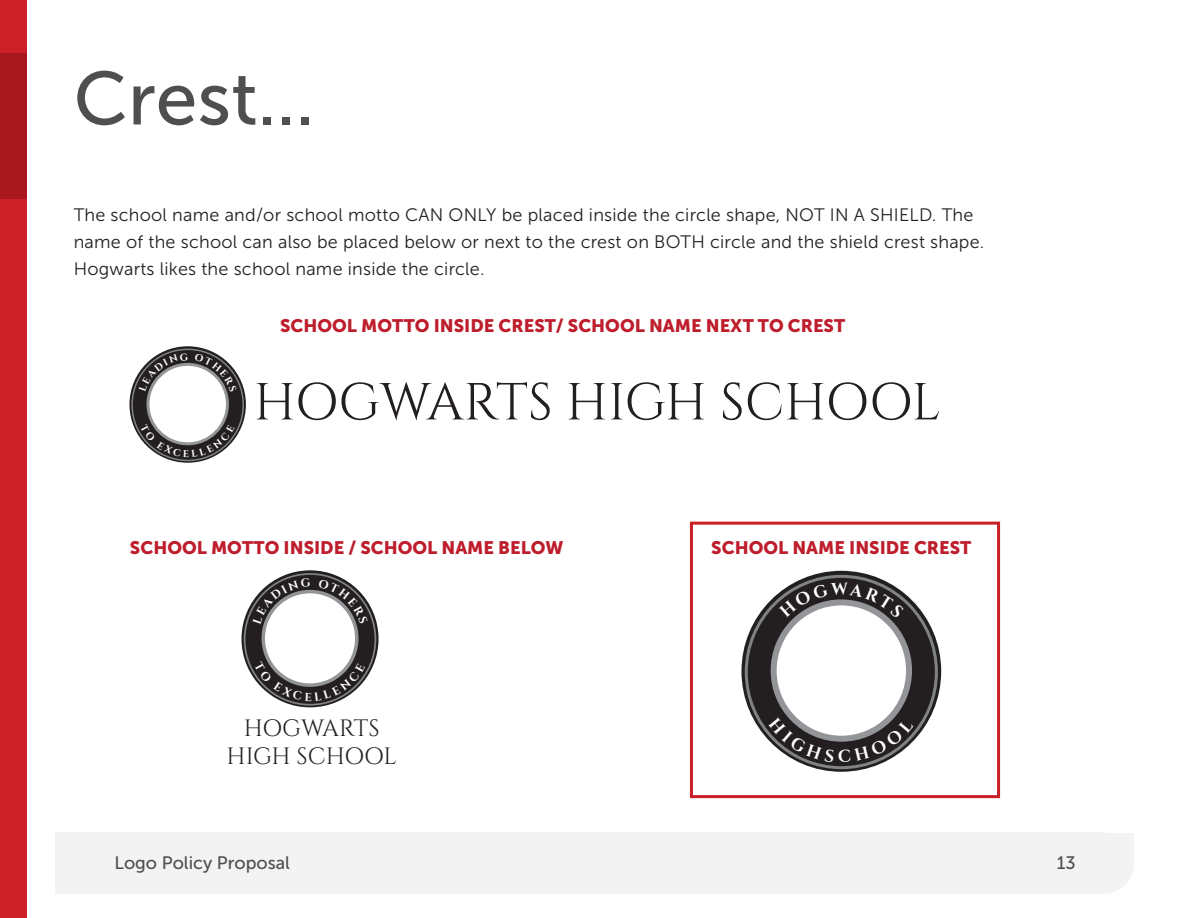
<style>
.page{position:relative;width:1188px;height:918px;background:#fff}
.page>*{position:absolute;margin:0;border:0;box-sizing:border-box;transform-origin:0 0}
.t1{font:75px "Museo Sans 500";color:#4f4f4f}
.t2{font:52.05px "Cinzel";color:#231f20}
.t3{font:23.55px "Cinzel";color:#231f20}
.t4{font:18px/27px "Museo Sans 300";letter-spacing:.01em;color:#231f20}
.t5{font:18px "Museo Sans 900";color:#be1d2c}
.t6{font:18px "Museo Sans 500";color:#4f4f4f}
</style>
<div class="page">
<div style="left:0;top:0;width:27px;height:918px;background:#cb2027"></div>
<div style="left:0;top:54px;width:27px;height:145px;background:#a8181c"></div>
<div style="left:55px;top:833px;width:1048px;height:61px;background:#f3f3f3"></div>
<div style="left:1073px;top:833px;width:61px;height:61px;background:#f3f3f3;border-radius:50%"></div>
<div style="left:1104px;top:833px;width:30px;height:30px;background:#f3f3f3"></div>
<svg style="left:741px;top:571px;width:200px;height:201px;background:#373536"></svg>
<div style="left:774px;top:602px;width:135px;height:137px;background:#fff;border-radius:50%"></div>
<div style="left:771px;top:599px;width:141px;height:143px;border:6px solid #939598;border-radius:50%"></div>
<svg style="left:242px;top:570px;width:137px;height:137px;background:#383536"></svg>
<div style="left:263px;top:592px;width:94px;height:93px;background:#fff;border-radius:50%"></div>
<div style="left:262px;top:590px;width:97px;height:97px;border:3px solid #939598;border-radius:50%"></div>
<svg style="left:129px;top:346px;width:117px;height:117px;background:#3a3738"></svg>
<div style="left:148px;top:364px;width:79px;height:80px;background:#fff;border-radius:50%"></div>
<div style="left:146px;top:363px;width:83px;height:82px;border:3px solid #939598;border-radius:50%"></div>
<div style="left:690px;top:522px;width:310px;height:276px;border:3px solid #cb2027"></div>
<svg style="left:779px;top:582px;width:126px;height:36px"></svg>
<svg style="left:768px;top:717px;width:146px;height:46px"></svg>
<svg style="left:253px;top:578px;width:58px;height:46px"></svg>
<svg style="left:318px;top:579px;width:50px;height:45px"></svg>
<svg style="left:254px;top:661px;width:111px;height:40px"></svg>
<svg style="left:139px;top:353px;width:49px;height:39px"></svg>
<svg style="left:195px;top:354px;width:42px;height:38px"></svg>
<svg style="left:140px;top:424px;width:95px;height:33px"></svg>
<p class="t1" style="left:74px;top:58px;width:243px">Crest...</p>
<p class="t4" style="left:74px;top:201px;width:912px">The school name and/or school motto CAN ONLY be placed inside the circle shape, NOT IN A SHIELD. The name of the school can also be placed below or next to the crest on BOTH circle and the shield crest shape.<br>Hogwarts likes the school name inside the circle.</p>
<p class="t5" style="left:280px;top:316px;width:567px">SCHOOL MOTTO INSIDE CREST/ SCHOOL NAME NEXT TO CREST</p>
<p class="t2" style="left:254px;top:372px;width:689px">HOGWARTS HIGH SCHOOL</p>
<p class="t5" style="left:130px;top:537px;width:435px">SCHOOL MOTTO INSIDE / SCHOOL NAME BELOW</p>
<p class="t5" style="left:711px;top:537px;width:262px">SCHOOL NAME INSIDE CREST</p>
<p class="t3" style="left:244px;top:714px;width:137px">HOGWARTS</p>
<p class="t3" style="left:227px;top:742px;width:172px">HIGH SCHOOL</p>
<p class="t6" style="left:114px;top:852px;width:177px">Logo Policy Proposal</p>
<p class="t6" style="left:1057px;top:852px;width:21px">13</p>
</div>
